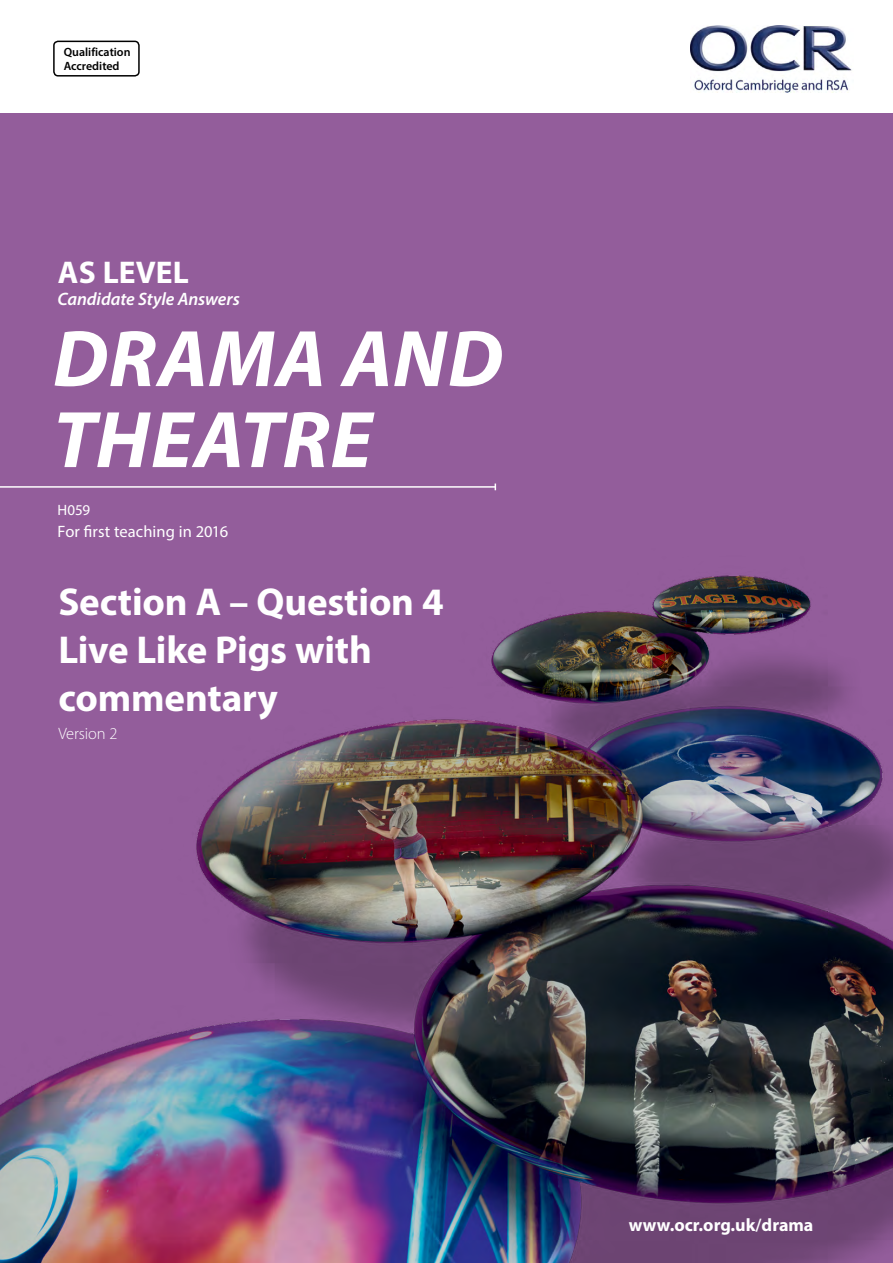
<style>
.page{position:relative;width:893px;height:1263px;background:#fff}
.page>*{position:absolute;margin:0;border:0;box-sizing:border-box;transform-origin:0 0}
.Cover_main{font:italic 700 81px/81px "Myriad Pro";letter-spacing:.01em;color:#fff}
.Cover_main-2{font:700 39px/48px "Myriad Pro";letter-spacing:-.005em;color:#fff}
.Cover_1{font:700 31.5px "Myriad Pro";color:#fff}
.t1{font:italic 600 18px "Myriad Pro";letter-spacing:-.005em;color:#fff}
.t2{font:700 18px "Myriad Pro";color:#fff}
.code_text{font:16.5px "Myriad Pro";letter-spacing:.005em;color:#fff}
.Cover_main-3{font:300 16.5px "Myriad Pro";letter-spacing:-.01em;color:#fff}
.code_text-2{font:15px "Myriad Pro";color:#fff}
.t3{font:600 12px "Myriad Pro";color:#000}
.s1{font-weight:600}
</style>
<div class="page">
<div style="left:0;top:114px;width:893px;height:1149px;background:#935d9b"></div>
<img style="left:0;top:575px;width:893px;height:688px">
<div style="left:53px;top:41px;width:87px;height:36px;border:2px solid #000;border-radius:4px"></div>
<hr style="left:0;top:486px;width:495px;height:2px;background:#fff">
<img style="left:690px;top:26px;width:162px;height:66px">
<p class="t3" style="left:64px;top:45px;width:68px">Qualification</p>
<p class="t3" style="left:64px;top:58px;width:57px">Accredited</p>
<p class="Cover_1" style="left:58px;top:252px;width:133px">AS LEVEL</p>
<p class="t1" style="left:57px;top:287px;width:184px">Candidate Style Answers</p>
<p class="Cover_main" style="left:53px;top:316px;width:452px">DRAMA AND<br>THEATRE</p>
<h4 class="code_text-2" style="left:57px;top:501px;width:34px">H059</h4>
<h4 class="code_text" style="left:57px;top:521px;width:172px">For first teaching in 2016</h4>
<p class="Cover_main-2" style="left:58px;top:577px;width:387px">Section A – Question 4</p>
<p class="Cover_main-2" style="left:58px;top:625px;width:315px">Live Like Pigs with commentary</p>
<p class="Cover_main-3" style="left:58px;top:724px;width:60px">Version 2</p>
<p class="t2" style="left:629px;top:1213px;width:186px">www.ocr.org.uk<span class="s1">/</span>drama</p>
</div>
